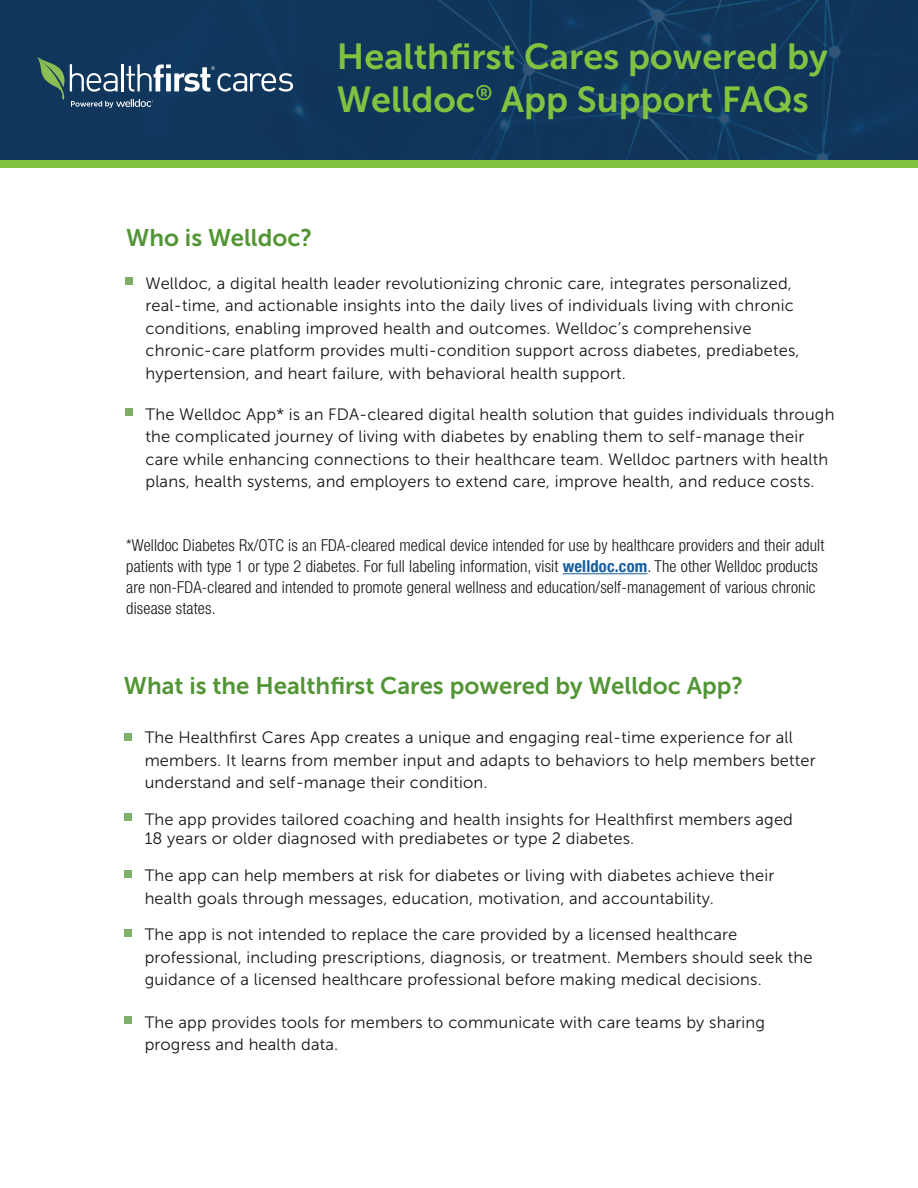
<style>
.page{position:relative;width:918px;height:1188px;background:#fff}
.page>*{position:absolute;margin:0;border:0;box-sizing:border-box;transform-origin:0 0}
.t1{font:36px/43.2px "Museo Sans 700";color:#81c340}
.Heading_1{font:24px "Museo Sans 700";color:#529535}
.Body_Copy_3{font:16.5px/22.5px "Museo Sans 300";letter-spacing:.01em;color:#171718}
.Body_Copy_3-2{font:300 condensed 16.5px/21px "Helvetica Neue LT Pro";letter-spacing:.01em;color:#171718}
.s1{font-family:"Helvetica Neue";font-weight:700;color:#175d9e}
</style>
<div class="page">
<div style="left:0;top:0;width:918px;height:160px;background:#10365b"></div>
<div style="left:0;top:160px;width:918px;height:7px;background:#81c340"></div>
<svg style="left:37px;top:57px;width:256px;height:51px;background:#395974"></svg>
<div style="left:125px;top:277px;width:7px;height:8px;background:#7daf67"></div>
<div style="left:124px;top:814px;width:7px;height:7px;background:#7daf67"></div>
<div style="left:124px;top:870px;width:7px;height:7px;background:#7daf67"></div>
<div style="left:124px;top:1017px;width:7px;height:7px;background:#7daf67"></div>
<div style="left:124px;top:929px;width:7px;height:8px;background:#7daf67"></div>
<div style="left:125px;top:408px;width:7px;height:8px;background:#7daf67"></div>
<hr style="left:563px;top:573px;width:85px;height:1px;background:#175d9e">
<div style="left:124px;top:733px;width:7px;height:7px;background:#7daf67"></div>
<p class="t1" style="left:337px;top:35px;width:492px">Healthfirst Cares powered by<br>Welldoc<sup>®</sup> App Support FAQs</p>
<p class="Heading_1" style="left:126px;top:224px;width:187px">Who is Welldoc?</p>
<p class="Body_Copy_3" style="left:146px;top:272px;width:656px">Welldoc, a digital health leader revolutionizing chronic care, integrates personalized, real-time, and actionable insights into the daily lives of individuals living with chronic conditions, enabling improved health and outcomes. Welldoc’s comprehensive chronic-care platform provides multi-condition support across diabetes, prediabetes, hypertension, and heart failure, with behavioral health support.</p>
<p class="Body_Copy_3" style="left:146px;top:403px;width:690px">The Welldoc App* is an FDA-cleared digital health solution that guides individuals through the complicated journey of living with diabetes by enabling them to self-manage their care while enhancing connections to their healthcare team. Welldoc partners with health plans, health systems, and employers to extend care, improve health, and reduce costs.</p>
<p class="Body_Copy_3-2" style="left:126px;top:535px;width:700px">*Welldoc Diabetes Rx/OTC is an FDA-cleared medical device intended for use by healthcare providers and their adult patients with type 1 or type 2 diabetes. For full labeling information, visit <span class="s1">welldoc.com</span>. The other Welldoc products are non-FDA-cleared and intended to promote general wellness and education/self-management of various chronic disease states.</p>
<p class="Heading_1" style="left:124px;top:672px;width:621px">What is the Healthfirst Cares powered by Welldoc App?</p>
<p class="Body_Copy_3" style="left:145px;top:726px;width:673px">The Healthfirst Cares App creates a unique and engaging real-time experience for all members. It learns from member input and adapts to behaviors to help members better understand and self-manage their condition.</p>
<p class="Body_Copy_3" style="left:145px;top:808px;width:650px">The app provides tailored coaching and health insights for Healthfirst members aged</p>
<p class="Body_Copy_3" style="left:145px;top:828px;width:491px">18 years or older diagnosed with prediabetes or type 2 diabetes.</p>
<p class="Body_Copy_3" style="left:145px;top:864px;width:631px">The app can help members at risk for diabetes or living with diabetes achieve their</p>
<p class="Body_Copy_3" style="left:145px;top:887px;width:571px">health goals through messages, education, motivation, and accountability.</p>
<p class="Body_Copy_3" style="left:145px;top:924px;width:669px">The app is not intended to replace the care provided by a licensed healthcare professional, including prescriptions, diagnosis, or treatment. Members should seek the guidance of a licensed healthcare professional before making medical decisions.</p>
<p class="Body_Copy_3" style="left:145px;top:1011px;width:622px">The app provides tools for members to communicate with care teams by sharing progress and health data.</p>
</div>
